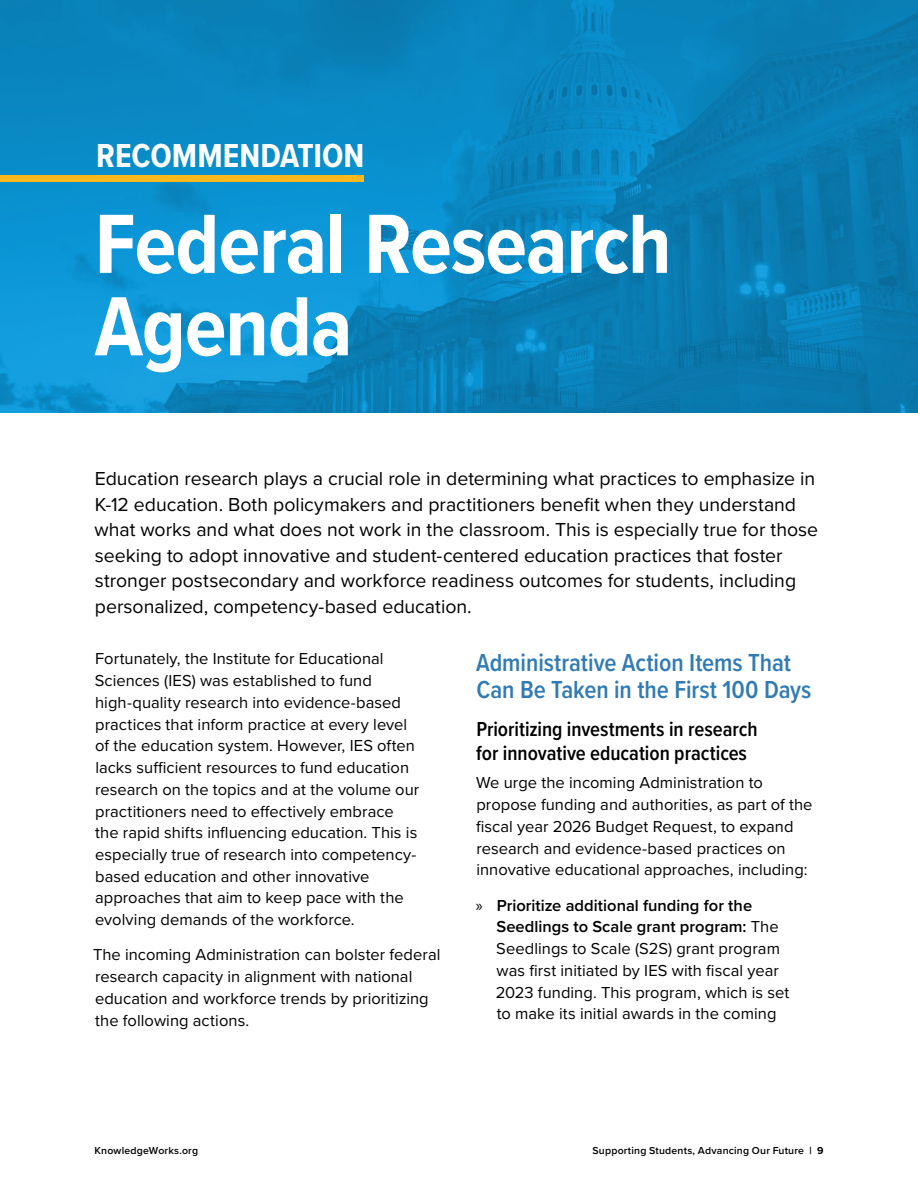
<style>
.page{position:relative;width:918px;height:1188px;background:#fff}
.page>*{position:absolute;margin:0;border:0;box-sizing:border-box;transform-origin:0 0}
.t1{font:700 87px/82.5px "Proxima Nova Cond";letter-spacing:-.01em;color:#fff}
.t2{font:700 34.5px "Proxima Nova Cond";color:#fff}
.t3{font:600 25.5px/27px "Proxima Nova Cond";letter-spacing:-.005em;color:#317bb4}
.t4{font:600 21px/24px "Proxima Nova Cond";letter-spacing:-.005em;color:#000}
.t5{font:19.5px/25.5px "Proxima Nova";color:#000}
.t6{font:16.5px/21.8px "Proxima Nova";letter-spacing:.005em;color:#000}
.t7{font:600 10.5px "Proxima Nova";letter-spacing:.02em;color:#000}
.s1{font-family:"Myriad Pro"}
.s2{font-weight:600}
.s3{font-weight:700}
</style>
<div class="page">
<img style="left:0;top:0;width:918px;height:413px">
<div style="left:0;top:175px;width:364px;height:7px;background:#ffb81c"></div>
<h2 class="t2" style="left:96px;top:130px;width:270px">RECOMMENDATION</h2>
<h2 class="t1" style="left:95px;top:201px;width:578px">Federal Research<br>Agenda</h2>
<p class="t5" style="left:94px;top:465px;width:725px">Education research plays a crucial role in determining what practices to emphasize in K-12 education. Both policymakers and practitioners benefit when they understand what works and what does not work in the classroom. This is especially true for those seeking to adopt innovative and student-centered education practices that foster stronger postsecondary and workforce readiness outcomes for students, including personalized, competency-based education.</p>
<p class="t6" style="left:95px;top:647px;width:326px">Fortunately, the Institute for Educational Sciences (IES) was established to fund high-quality research into evidence-based practices that inform practice at every level of the education system. However, IES often lacks sufficient resources to fund education research on the topics and at the volume our practitioners need to effectively embrace the rapid shifts influencing education. This is especially true of research into competency&shy;based education and other innovative approaches that aim to keep pace with the evolving demands of the workforce.</p>
<p class="t6" style="left:93px;top:943px;width:349px">The incoming Administration can bolster federal research capacity in alignment with national education and workforce trends by prioritizing the following actions.</p>
<h3 class="t3" style="left:476px;top:649px;width:337px">Administrative Action Items That<br>Can Be Taken in the First 100 Days</h3>
<h4 class="t4" style="left:476px;top:716px;width:283px">Prioritizing investments in research for innovative education practices</h4>
<p class="t6" style="left:476px;top:771px;width:338px">We urge the incoming Administration to propose funding and authorities, as part of the fiscal year 2026 Budget Request, to expand research and evidence-based practices on innovative educational approaches, including:</p>
<p class="t6" style="left:496px;top:894px;width:295px;text-indent:-20px"><span class="s1">»</span> <span class="s2">Prioritize additional funding for the Seedlings to Scale grant program:</span> The Seedlings to Scale (S2S) grant program was first initiated by IES with fiscal year 2023 funding. This program, which is set to make its initial awards in the coming</p>
<p class="t7" style="left:95px;top:1143px;width:105px">KnowledgeWorks.org</p>
<p class="t7" style="left:592px;top:1143px;width:233px">Supporting Students, Advancing Our Future <span class="s3">| 9</span></p>
</div>
